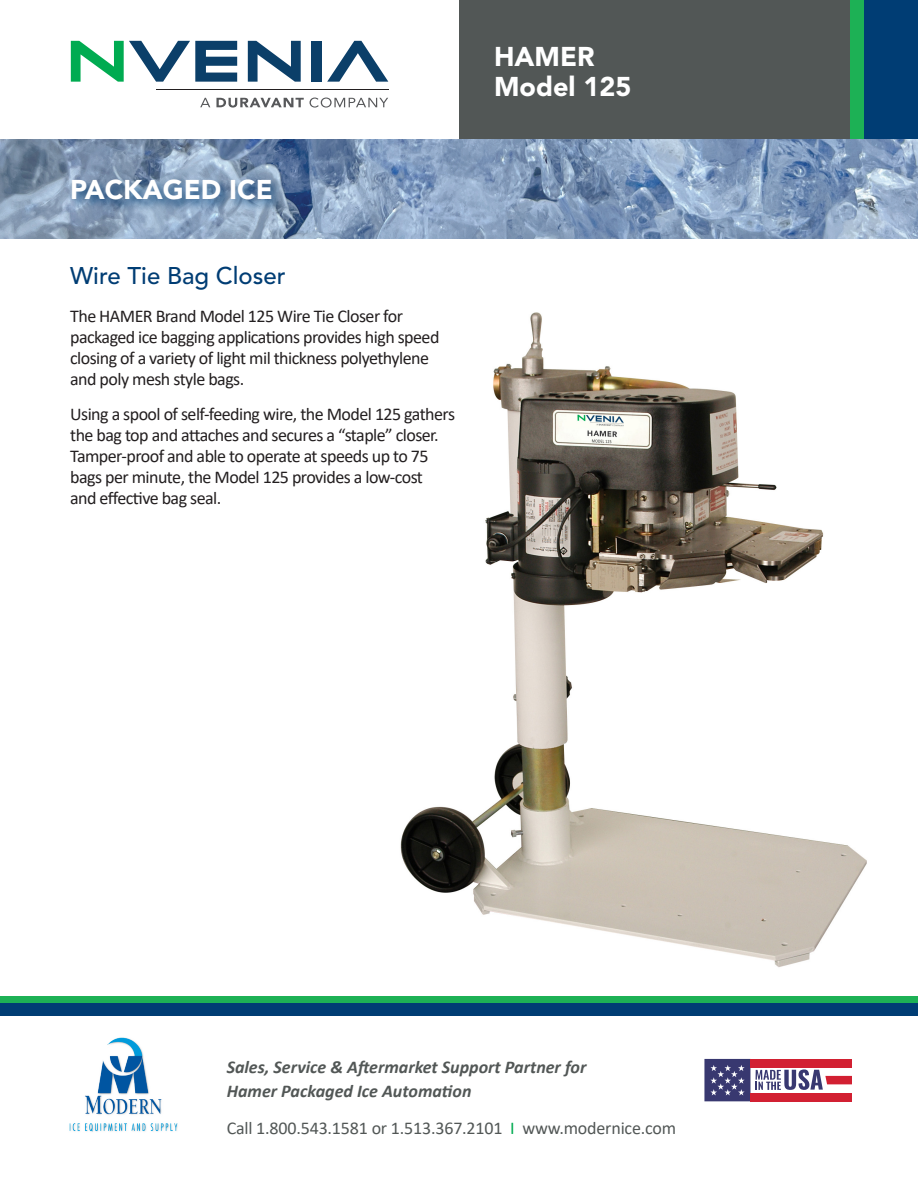
<style>
.page{position:relative;width:918px;height:1188px;background:#fff}
.page>*{position:absolute;margin:0;border:0;box-sizing:border-box;transform-origin:0 0}
.Top_Title_pg1{font:900 27px "Avenir LT Std";color:#fff}
.Content_Title_pg1{font:500 24px "Avenir LT Std";color:#003d74}
.content{font:18px/21px "Calibri";letter-spacing:-.03em;color:#231f20}
.machine_name_-_gray{font:italic 700 18px "Calibri";color:#525756}
.machine_name_-_gray-2{font:18px "Calibri";letter-spacing:-.01em;color:#525756}
.s1{color:#00ab51}
</style>
<div class="page">
<div style="left:460px;top:0;width:458px;height:153px;background:#525756"></div>
<svg style="left:200px;top:98px;width:10px;height:9px"></svg>
<svg style="left:216px;top:98px;width:88px;height:10px"></svg>
<svg style="left:310px;top:98px;width:78px;height:10px"></svg>
<hr style="left:156px;top:89px;width:232px;height:1px;background:#231f20">
<svg style="left:248px;top:41px;width:53px;height:41px"></svg>
<div style="left:311px;top:41px;width:11px;height:41px;background:#0b3f69"></div>
<svg style="left:327px;top:41px;width:61px;height:41px"></svg>
<svg style="left:71px;top:41px;width:166px;height:41px"></svg>
<img style="left:69px;top:1037px;width:109px;height:95px">
<div style="left:0;top:1003px;width:918px;height:13px;background:#003d74"></div>
<div style="left:0;top:996px;width:918px;height:7px;background:#1db155"></div>
<div style="left:850px;top:0;width:30px;height:142px;background:#1db155"></div>
<div style="left:864px;top:0;width:54px;height:146px;background:#003d74"></div>
<svg style="left:750px;top:1067px;width:102px;height:26px"></svg>
<svg style="left:704px;top:1059px;width:46px;height:42px"></svg>
<div style="left:750px;top:1059px;width:102px;height:8px;background:#d22032"></div>
<div style="left:750px;top:1093px;width:102px;height:8px;background:#d22032"></div>
<svg style="left:756px;top:1069px;width:96px;height:21px"></svg>
<img style="left:400px;top:312px;width:467px;height:655px">
<img style="left:0;top:140px;width:918px;height:98px">
<div style="left:69px;top:177px;width:214px;height:35px;background:#003d74;opacity:.75"></div>
<p class="Top_Title_pg1" style="left:70px;top:173px;width:204px">PACKAGED ICE</p>
<p class="Content_Title_pg1" style="left:70px;top:262px;width:217px">Wire Tie Bag Closer</p>
<p class="content" style="left:70px;top:305px;width:371px">The HAMER Brand Model 125 Wire Tie Closer for packaged ice bagging applications provides high speed closing of a variety of light mil thickness polyethylene and poly mesh style bags.</p>
<p class="content" style="left:70px;top:403px;width:386px">Using a spool of self-feeding wire, the Model 125 gathers the bag top and attaches and secures a “staple” closer.<br>Tamper-proof and able to operate at speeds up to 75 bags per minute, the Model 125 provides a low-cost<br>and effective bag seal.</p>
<p class="Top_Title_pg1" style="left:494px;top:40px;width:102px">HAMER</p>
<p class="Top_Title_pg1" style="left:494px;top:70px;width:139px">Model 125</p>
<p class="machine_name_-_gray" style="left:227px;top:1054px;width:361px">Sales, Service &amp; Aftermarket Support Partner for</p>
<p class="machine_name_-_gray" style="left:227px;top:1078px;width:246px">Hamer Packaged Ice Automation</p>
<p class="machine_name_-_gray-2" style="left:227px;top:1116px;width:451px">Call 1.800.543.1581 or 1.513.367.2101 <span class="s1">I</span> www.modernice.com</p>
</div>
